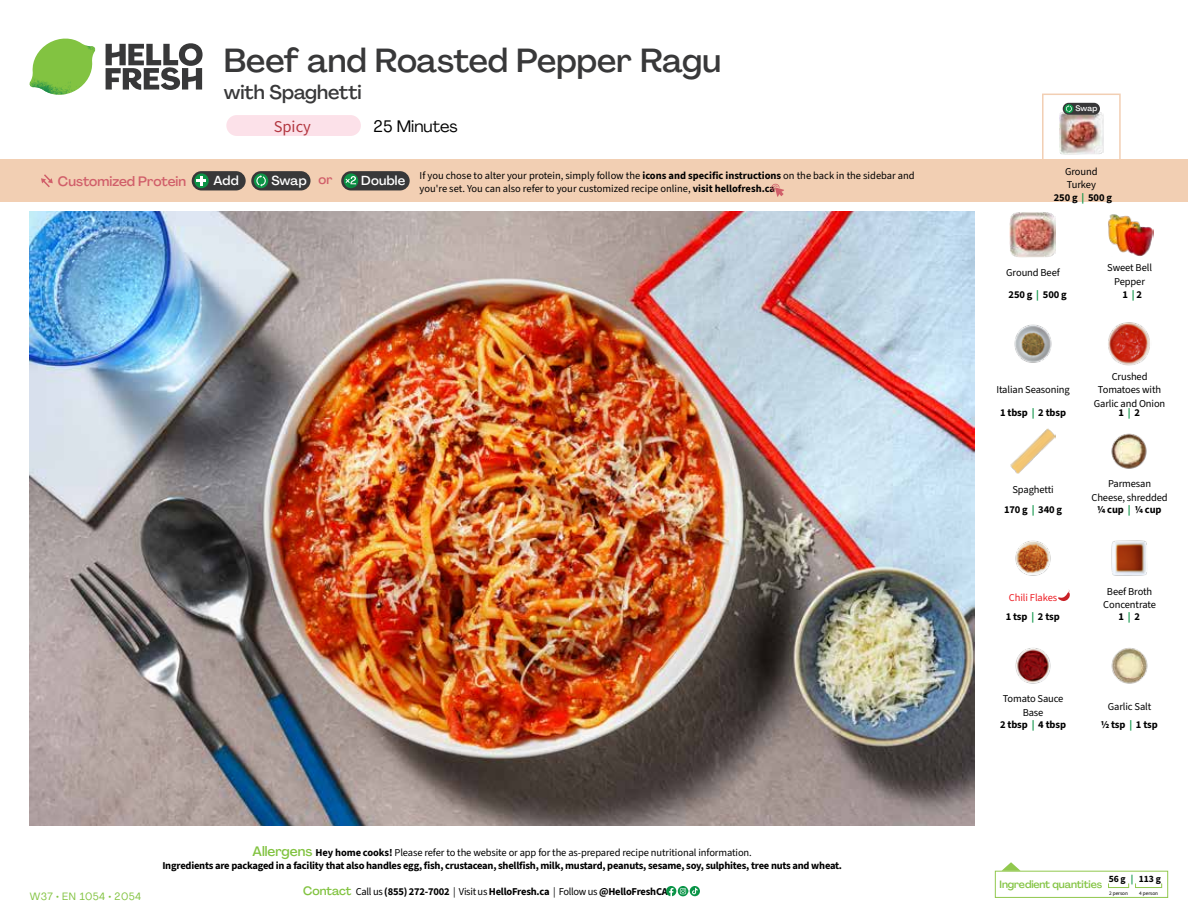
<style>
.page{position:relative;width:1188px;height:918px;background:#fff}
.page>*{position:absolute;margin:0;border:0;box-sizing:border-box;transform-origin:0 0}
.t1{font:500 33px "Agrandir";letter-spacing:-.005em;color:#383839}
.t2{font:500 19.5px "Agrandir";color:#383839}
.t3{font:16.5px "Agrandir";color:#000}
.t4{font:16.5px "Source Sans 3";color:#b33841}
.t5{font:500 13.5px "Agrandir";color:#d15f6a}
.t6{font:500 12.9px "Agrandir";letter-spacing:.015em;color:#fff}
.t7{font:10.5px/13.5px "Source Sans 3";letter-spacing:-.01em;color:#000;text-align:center}
.t8{font:700 10.5px/13.5px "Source Sans 3";letter-spacing:-.02em;color:#000;text-align:center}
.t9{font:500 10.5px "Agrandir";letter-spacing:-.01em;color:#82c341}
.t10{font:10.5px/19px "Source Sans 3";letter-spacing:-.01em;color:#ed1d24;text-align:center}
.t11{font:10.5px "Agrandir";letter-spacing:.05em;color:#82c341}
.t12{font:700 9.6px "Source Sans 3";color:#000}
.t13{font:500 7.95px "Agrandir";color:#fff}
.t14{font:5.25px "Source Sans 3";letter-spacing:-.01em;color:#000}
.s1{color:#d15f6a}
.s2{color:#0b9446}
.s3{font-weight:700}
.s4{font-weight:700;color:#0b9446}
.s5{font-weight:700;color:#000}
.s6{font-family:"Agrandir";font-weight:500;font-size:13.5px;color:#82c341}
.s7{font-weight:400}
.s8{font-family:"Agrandir";font-weight:500;font-size:12px;color:#82c341}
</style>
<div class="page">
<svg style="left:106px;top:43px;width:97px;height:47px"></svg>
<svg style="left:34px;top:39px;width:59px;height:38px"></svg>
<img style="left:65px;top:39px;width:30px;height:25px">
<img style="left:33px;top:60px;width:56px;height:10px">
<img style="left:29px;top:64px;width:58px;height:31px">
<img style="left:64px;top:70px;width:25px;height:24px">
<img style="left:30px;top:211px;width:945px;height:615px">
<svg style="left:690px;top:886px;width:10px;height:10px"></svg>
<svg style="left:666px;top:886px;width:32px;height:10px"></svg>
<svg style="left:1002px;top:862px;width:19px;height:9px"></svg>
<div style="left:995px;top:871px;width:173px;height:27px;border:1px solid #91c84e"></div>
<div style="left:1108px;top:883px;width:21px;height:5px;border:1px solid #91c84e"></div>
<div style="left:1135px;top:883px;width:27px;height:5px;border:1px solid #91c84e"></div>
<img style="left:1014px;top:324px;width:38px;height:39px">
<img style="left:1108px;top:322px;width:42px;height:44px">
<img style="left:1011px;top:428px;width:45px;height:46px">
<img style="left:1111px;top:433px;width:36px;height:36px">
<img style="left:1015px;top:540px;width:36px;height:36px">
<img style="left:1111px;top:540px;width:36px;height:36px">
<img style="left:1015px;top:648px;width:36px;height:36px">
<img style="left:1108px;top:214px;width:45px;height:42px">
<img style="left:1010px;top:212px;width:45px;height:45px">
<img style="left:1111px;top:648px;width:37px;height:36px">
<svg style="left:1058px;top:590px;width:12px;height:11px"></svg>
<div style="left:0;top:160px;width:1188px;height:42px;background:#f2cfb3"></div>
<svg style="left:41px;top:174px;width:12px;height:13px"></svg>
<div style="left:341px;top:171px;width:69px;height:19px;background:#383839;border-radius:10px"></div>
<svg style="left:344px;top:173px;width:14px;height:15px"></svg>
<div style="left:347px;top:180px;width:10px;height:11px;background:#000;opacity:.35"></div>
<svg style="left:345px;top:176px;width:11px;height:8px"></svg>
<div style="left:251px;top:171px;width:60px;height:19px;background:#383839;border-radius:10px"></div>
<svg style="left:254px;top:173px;width:14px;height:15px"></svg>
<svg style="left:256px;top:175px;width:10px;height:12px"></svg>
<div style="left:192px;top:171px;width:54px;height:19px;background:#383839;border-radius:10px"></div>
<svg style="left:194px;top:173px;width:15px;height:15px"></svg>
<svg style="left:197px;top:176px;width:9px;height:10px"></svg>
<svg style="left:771px;top:183px;width:13px;height:14px"></svg>
<div style="left:1042px;top:94px;width:79px;height:69px;border:2px solid #f2cfb3"></div>
<img style="left:1060px;top:112px;width:43px;height:43px">
<div style="left:1063px;top:103px;width:37px;height:12px;background:#383839;border-radius:6px"></div>
<svg style="left:1064px;top:104px;width:9px;height:9px"></svg>
<svg style="left:1066px;top:105px;width:6px;height:7px"></svg>
<div style="left:226px;top:115px;width:135px;height:21px;background:#fce1e9;border-radius:10px"></div>
<h1 class="t1" style="left:224px;top:40px;width:499px">Beef and Roasted Pepper Ragu</h1>
<h2 class="t2" style="left:224px;top:80px;width:140px">with Spaghetti</h2>
<h3 class="t3" style="left:374px;top:116px;width:86px">25 Minutes</h3>
<h3 class="t4" style="left:274px;top:116px;width:39px">Spicy</h3>
<p class="t13" style="left:1075px;top:104px;width:24px">Swap</p>
<p class="t5" style="left:58px;top:173px;width:130px">Customized Protein</p>
<p class="t6" style="left:214px;top:172px;width:27px">Add</p>
<p class="t6" style="left:271px;top:172px;width:63px">Swap <span class="s1">or</span></p>
<p class="t6" style="left:361px;top:172px;width:45px">Double</p>
<p class="t7" style="left:1065px;top:165px;width:34px;text-align:left">Ground<br>Turkey</p>
<p class="t8" style="left:1054px;top:190px;width:60px">250 g <span class="s2">|</span> 500 g</p>
<p class="t7" style="left:420px;top:168px;width:497px;text-align:left">If you chose to alter your protein, simply follow the <span class="s3">icons and specific instructions</span> on the back in the sidebar and you're set. You can also refer to your customized recipe online, <span class="s3">visit hellofresh.ca</span></p>
<p class="t7" style="left:1006px;top:262px;width:62px;line-height:21.1px;text-align:left">Ground Beef<br><span class="s3">250 g</span> <span class="s4">|</span> <span class="s3">500 g</span></p>
<p class="t7" style="left:1107px;top:261px;width:46px">Sweet Bell<br>Pepper<br><span class="s3">1</span> <span class="s4">|</span> <span class="s3">2</span></p>
<p class="t7" style="left:996px;top:383px;width:75px">Italian Seasoning</p>
<p class="t8" style="left:1000px;top:406px;width:67px">1 tbsp <span class="s2">|</span> 2 tbsp</p>
<p class="t7" style="left:1094px;top:370px;width:73px">Crushed<br>Tomatoes with<br>Garlic and Onion</p>
<p class="t8" style="left:1118px;top:406px;width:23px">1 <span class="s2">|</span> 2</p>
<p class="t7" style="left:1004px;top:479px;width:60px;line-height:20.1px">Spaghetti<br><span class="s3">170 g</span> <span class="s4">|</span> <span class="s3">340 g</span></p>
<p class="t7" style="left:1091px;top:477px;width:78px">Parmesan<br>Cheese, shredded</p>
<p class="t8" style="left:1097px;top:503px;width:66px">1/4 cup <span class="s2">|</span> 1/4 cup</p>
<p class="t10" style="left:1006px;top:588px;width:55px">Chili Flakes<br><span class="s5">1 tsp</span> <span class="s4">|</span> <span class="s5">2 tsp</span></p>
<p class="t7" style="left:1103px;top:585px;width:54px">Beef Broth<br>Concentrate</p>
<p class="t8" style="left:1118px;top:610px;width:23px">1 <span class="s2">|</span> 2</p>
<p class="t11" style="left:30px;top:890px;width:113px">W37 • EN 1054 • 2054</p>
<p class="t8" style="left:162px;top:845px;width:681px"><span class="s6">Allergens</span> Hey home cooks! <span class="s7">Please refer to the website or app for the as-prepared recipe nutritional information.<br></span>Ingredients are packaged in a facility that also handles egg, fish, crustacean, shellfish, milk, mustard, peanuts, sesame, soy, sulphites, tree nuts and wheat.</p>
<p class="t8" style="left:303px;top:885px;width:366px"><span class="s8">Contact</span> <span class="s7">Call us</span> (855) 272-7002 <span class="s7">| Visit us</span> HelloFresh.ca <span class="s7">| Follow us</span> @HelloFreshCA</p>
<p class="t7" style="left:1003px;top:692px;width:62px">Tomato Sauce<br>Base</p>
<p class="t8" style="left:1000px;top:717px;width:67px">2 tbsp <span class="s2">|</span> 4 tbsp</p>
<p class="t7" style="left:1101px;top:697px;width:59px;line-height:18px">Garlic Salt<br><span class="s3">1/2 tsp</span> <span class="s4">|</span> <span class="s3">1 tsp</span></p>
<p class="t12" style="left:1109px;top:872px;width:54px">56 g <span class="s2">|</span> 113 g</p>
<p class="t14" style="left:1109px;top:890px;width:20px">2 person</p>
<p class="t14" style="left:1139px;top:890px;width:20px">4 person</p>
<p class="t9" style="left:1000px;top:878px;width:104px">Ingredient quantities</p>
</div>
